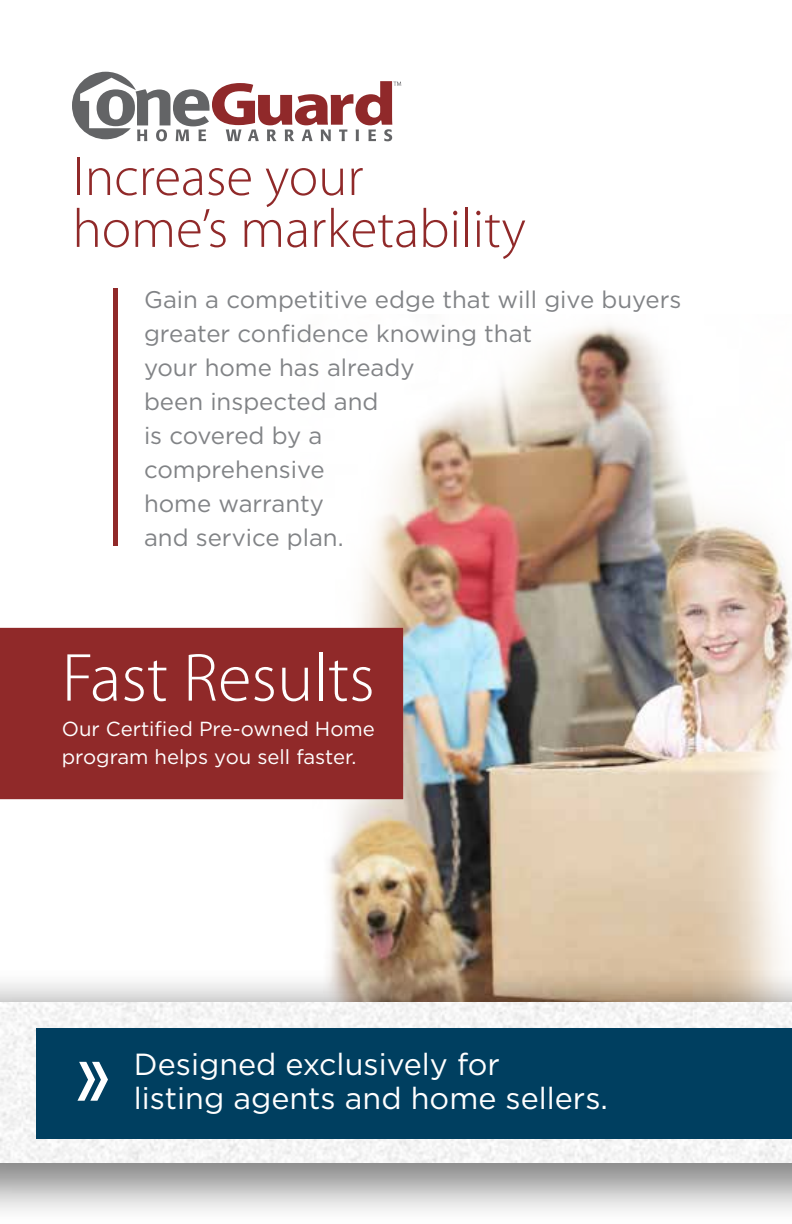
<style>
.page{position:relative;width:792px;height:1224px;background:#fff}
.page>*{position:absolute;margin:0;border:0;box-sizing:border-box;transform-origin:0 0}
.t1{font:300 68.6px "Myriad Pro";color:#fff}
.t2{font:300 55px/51.8px "Myriad Pro";color:#902929}
.t3{font:30.6px/33.6px "Gotham";color:#fff}
.t4{font:24px/34px "Gotham";color:#818386}
.t5{font:20.4px/27.8px "Gotham";color:#fff}
</style>
<div class="page">
<img style="left:301px;top:325px;width:491px;height:642px">
<hr style="left:114px;top:288px;width:4px;height:257px;background:#902929">
<div style="left:0;top:628px;width:403px;height:171px;background:#902929"></div>
<div style="left:0;top:967px;width:792px;height:257px;background:#000;opacity:.49"></div>
<div style="left:0;top:1002px;width:792px;height:161px;background:#f5f5f5"></div>
<div style="left:36px;top:1028px;width:756px;height:110px;background:#003f60"></div>
<svg style="left:77px;top:1062px;width:31px;height:39px"></svg>
<svg style="left:72px;top:72px;width:329px;height:69px"></svg>
<h2 class="t2" style="left:72px;top:152px;width:455px">Increase your home’s marketability</h2>
<p class="t4" style="left:144px;top:282px;width:539px">Gain a competitive edge that will give buyers greater confidence knowing that<br>your home has already<br>been inspected and<br>is covered by a<br>comprehensive<br>home warranty<br>and service plan.</p>
<h1 class="t1" style="left:62px;top:640px;width:314px">Fast Results</h1>
<p class="t5" style="left:62px;top:715px;width:315px">Our Certified Pre-owned Home program helps you sell faster.</p>
<p class="t3" style="left:134px;top:1047px;width:476px">Designed exclusively for<br>listing agents and home sellers.</p>
</div>
